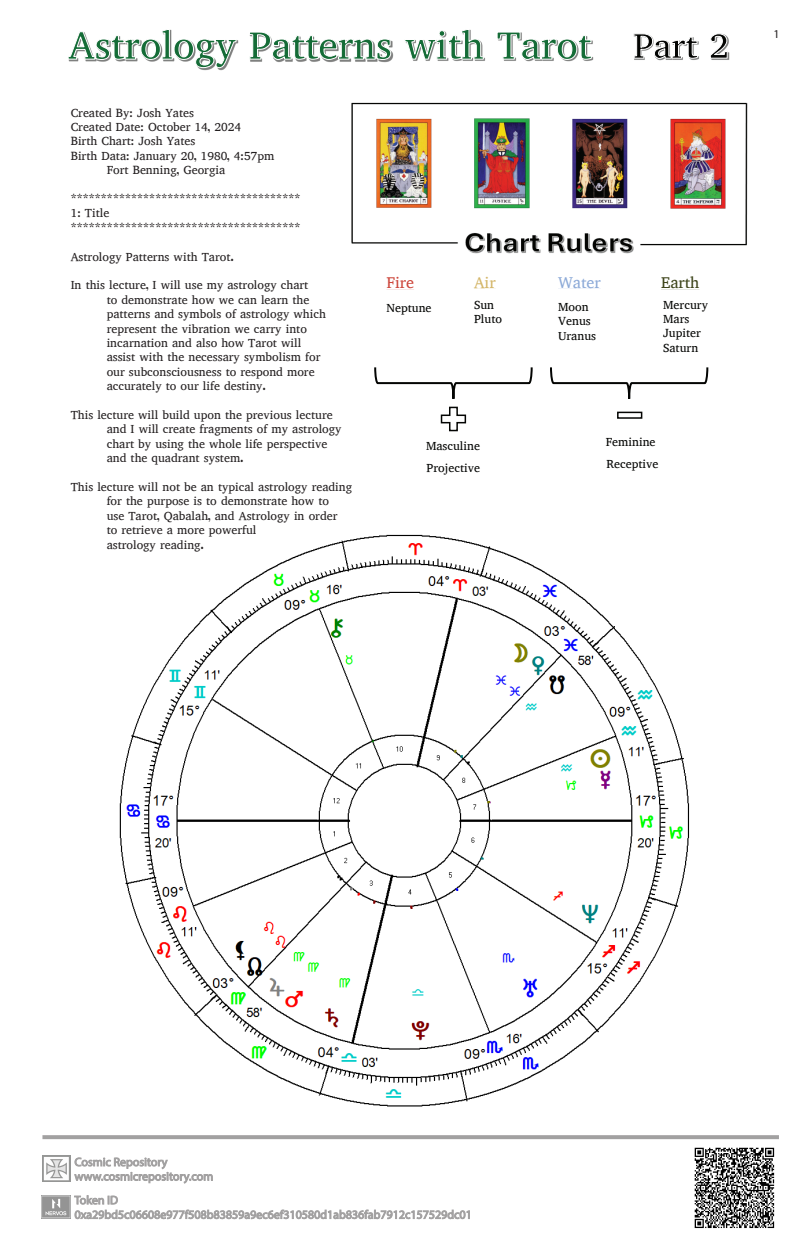
<style>
.page{position:relative;width:810px;height:1242px;background:#fff}
.page>*{position:absolute;margin:0;border:0;box-sizing:border-box;transform-origin:0 0}
.t1{font:16px "Shlomo semi Stam";color:#8daad8}
.t2{font:16px "Shlomo semi Stam";color:#3e451b}
.t3{font:16px "Shlomo semi Stam";color:#cd463b}
.t4{font:16px "Shlomo semi Stam";color:#d4b669}
.t5{font:12px/14.4px "Shlomo semi Stam";color:#231f20}
.t6{font:12px/14.4px "Shlomo semi Stam";color:#040503}
.t7{font:12px "Myriad Pro";color:#231f20}
</style>
<div class="page">
<img style="left:42px;top:1156px;width:28px;height:26px">
<svg style="left:74px;top:1157px;width:139px;height:27px"></svg>
<img style="left:42px;top:1196px;width:29px;height:23px">
<svg style="left:74px;top:1195px;width:396px;height:24px"></svg>
<svg style="left:42px;top:1135px;width:737px;height:4px;background:#a6a4a5"></svg>
<img style="left:119px;top:534px;width:571px;height:573px">
<svg style="left:386px;top:289px;width:28px;height:1px"></svg>
<svg style="left:661px;top:289px;width:38px;height:1px"></svg>
<svg style="left:550px;top:367px;width:159px;height:32px"></svg>
<svg style="left:617px;top:412px;width:25px;height:7px"></svg>
<svg style="left:374px;top:367px;width:159px;height:65px"></svg>
<img style="left:198px;top:40px;width:40px;height:30px">
<svg style="left:68px;top:29px;width:169px;height:39px"></svg>
<img style="left:250px;top:40px;width:143px;height:22px">
<svg style="left:249px;top:32px;width:142px;height:28px"></svg>
<img style="left:413px;top:40px;width:181px;height:22px">
<svg style="left:405px;top:29px;width:187px;height:31px"></svg>
<img style="left:351px;top:102px;width:397px;height:152px">
<img style="left:634px;top:38px;width:95px;height:23px">
<svg style="left:633px;top:33px;width:95px;height:26px"></svg>
<img style="left:694px;top:1147px;width:81px;height:82px">
<p class="t5" style="left:71px;top:106px;width:125px">Created By: Josh Yates</p>
<p class="t5" style="left:71px;top:120px;width:172px">Created Date: October 14, 2024</p>
<p class="t5" style="left:71px;top:134px;width:126px">Birth Chart: Josh Yates</p>
<p class="t5" style="left:71px;top:149px;width:205px">Birth Data: January 20, 1980, 4:57pm</p>
<p class="t5" style="left:107px;top:163px;width:120px">Fort Benning, Georgia</p>
<p class="t5" style="left:71px;top:192px;width:231px">**************************************<br>1: Title **************************************</p>
<p class="t5" style="left:71px;top:250px;width:165px">Astrology Patterns with Tarot.</p>
<p class="t5" style="left:107px;top:278px;width:221px;text-indent:-36px">In this lecture, I will use my astrology chart<br>to demonstrate how we can learn the patterns and symbols of astrology which represent the vibration we carry into incarnation and also how Tarot will assist with the necessary symbolism for our subconsciousness to respond more accurately to our life destiny.</p>
<p class="t5" style="left:107px;top:408px;width:236px;text-indent:-36px">This lecture will build upon the previous lecture and I will create fragments of my astrology chart by using the whole life perspective and the quadrant system.</p>
<p class="t5" style="left:107px;top:480px;width:247px;text-indent:-36px">This lecture will not be an typical astrology reading for the purpose is to demonstrate how to<br>use Tarot, Qabalah, and Astrology in order<br>to retrieve a more powerful<br>astrology reading.</p>
<h1 class="t3" style="left:386px;top:271px;width:29px">Fire</h1>
<h1 class="t4" style="left:474px;top:271px;width:23px">Air</h1>
<h1 class="t1" style="left:558px;top:271px;width:44px">Water</h1>
<h1 class="t2" style="left:661px;top:271px;width:40px">Earth</h1>
<p class="t6" style="left:386px;top:301px;width:47px">Neptune</p>
<p class="t6" style="left:558px;top:300px;width:40px">Moon<br>Venus<br>Uranus</p>
<p class="t6" style="left:474px;top:298px;width:29px">Sun<br>Pluto</p>
<p class="t6" style="left:663px;top:298px;width:46px">Mercury<br>Mars<br>Jupiter<br>Saturn</p>
<p class="t6" style="left:426px;top:435px;width:56px;line-height:21.8px">Masculine<br>Projective</p>
<p class="t6" style="left:606px;top:431px;width:54px;line-height:21.8px">Feminine<br>Receptive</p>
<p class="t7" style="left:774px;top:27px;width:8px">1</p>
</div>
